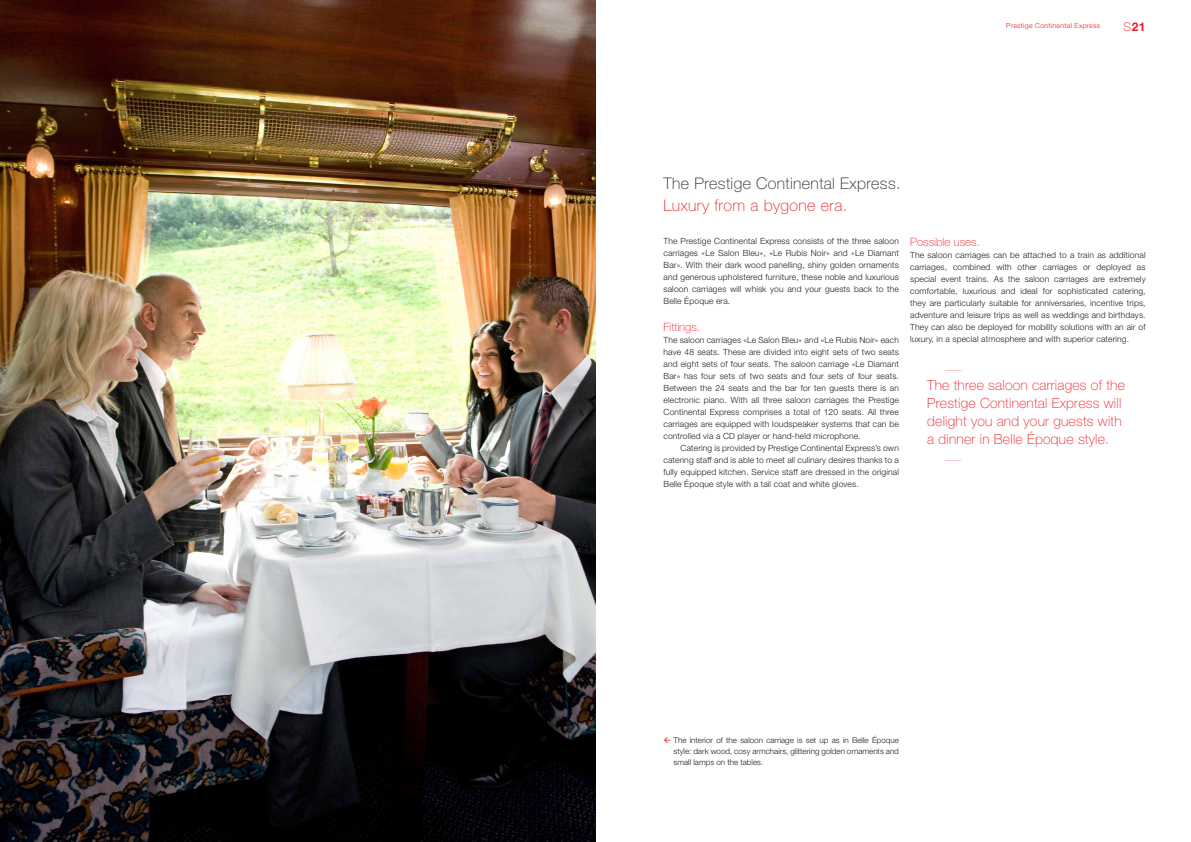
<style>
.page{position:relative;width:1191px;height:842px;background:#fff}
.page>*{position:absolute;margin:0;border:0;box-sizing:border-box;transform-origin:0 0}
.t1{font:100 16px "Helvetica Neue LT Std";letter-spacing:.025em;color:#231f20}
.t2{font:100 16px "Helvetica Neue LT Std";letter-spacing:.025em;color:#ee1d23}
.t3{font:100 14px/18px "Helvetica Neue LT Std";letter-spacing:.015em;color:#ee1d23}
.t4{font:200 14px "Helvetica Neue";color:#ee1d23}
.t5{font:700 12px "Helvetica Neue LT Std";color:#ee1d23}
.t6{font:100 11.5px "Helvetica Neue LT Std";color:#ee1d23}
.t7{font:300 8.5px/12px "Helvetica Neue LT Std";letter-spacing:.015em;color:#231f20;text-align:justify}
.t8{font:300 8px/11px "Helvetica Neue LT Std";color:#231f20;text-align:justify}
.t9{font:300 7px "Helvetica Neue LT Std";letter-spacing:.04em;color:#ee1d23}
.s1{font-weight:100}
</style>
<div class="page">
<img style="left:0;top:0;width:595px;height:842px">
<p class="t9" style="left:1006px;top:21px;width:95px">Prestige Continental Express</p>
<h3 class="t5" style="left:1123px;top:20px;width:24px"><span class="s1">S</span>21</h3>
<h1 class="t1" style="left:663px;top:174px;width:238px">The Prestige Continental Express.</h1>
<h1 class="t2" style="left:663px;top:196px;width:185px">Luxury from a bygone era.</h1>
<p class="t7" style="left:663px;top:235px;width:237px">The Prestige Continental Express consists of the three saloon carriages «Le Salon Bleu», «Le Rubis Noir» and «Le Diamant Bar». With their dark wood panelling, shiny golden ornaments and generous upholstered furniture, these noble and luxurious saloon carriages will whisk you and your guests back to the Belle Époque era.</p>
<h3 class="t6" style="left:663px;top:321px;width:38px">Fittings.</h3>
<p class="t7" style="left:663px;top:334px;width:237px">The saloon carriages «Le Salon Bleu» and «Le Rubis Noir» each have 48 seats. These are divided into eight sets of two seats and eight sets of four seats. The saloon carriage «Le Diamant Bar» has four sets of two seats and four sets of four seats.<br>Between the 24 seats and the bar for ten guests there is an electronic piano. With all three saloon carriages the Prestige Continental Express comprises a total of 120 seats. All three carriages are equipped with loudspeaker systems that can be controlled via a CD player or hand-held microphone.</p>
<p class="t7" style="left:663px;top:442px;width:237px;text-indent:17px">Catering is provided by Prestige Continental Express’s own catering staff and is able to meet all culinary desires thanks to a fully equipped kitchen. Service staff are dressed in the original Belle Époque style with a tail coat and white gloves.</p>
<h3 class="t6" style="left:910px;top:236px;width:71px">Possible uses.</h3>
<p class="t7" style="left:910px;top:249px;width:237px">The saloon carriages can be attached to a train as additional carriages, combined with other carriages or deployed as special event trains. As the saloon carriages are extremely comfortable, luxurious and ideal for sophisticated catering, they are particularly suitable for anniversaries, incentive trips, adventure and leisure trips as well as weddings and birthdays.<br>They can also be deployed for mobility solutions with an air of luxury, in a special atmosphere and with superior catering.</p>
<h2 class="t4" style="left:944px;top:358px;width:20px">―</h2>
<h2 class="t3" style="left:927px;top:376px;width:199px">The three saloon carriages of the<br>Prestige Continental Express will delight you and your guests with a dinner in Belle Époque style.</h2>
<h2 class="t4" style="left:944px;top:448px;width:20px">―</h2>
<p class="t8" style="left:673px;top:735px;width:227px">The interior of the saloon carriage is set up as in Belle Époque style: dark wood, cosy armchairs, glittering golden ornaments and small lamps on the tables.</p>
</div>
